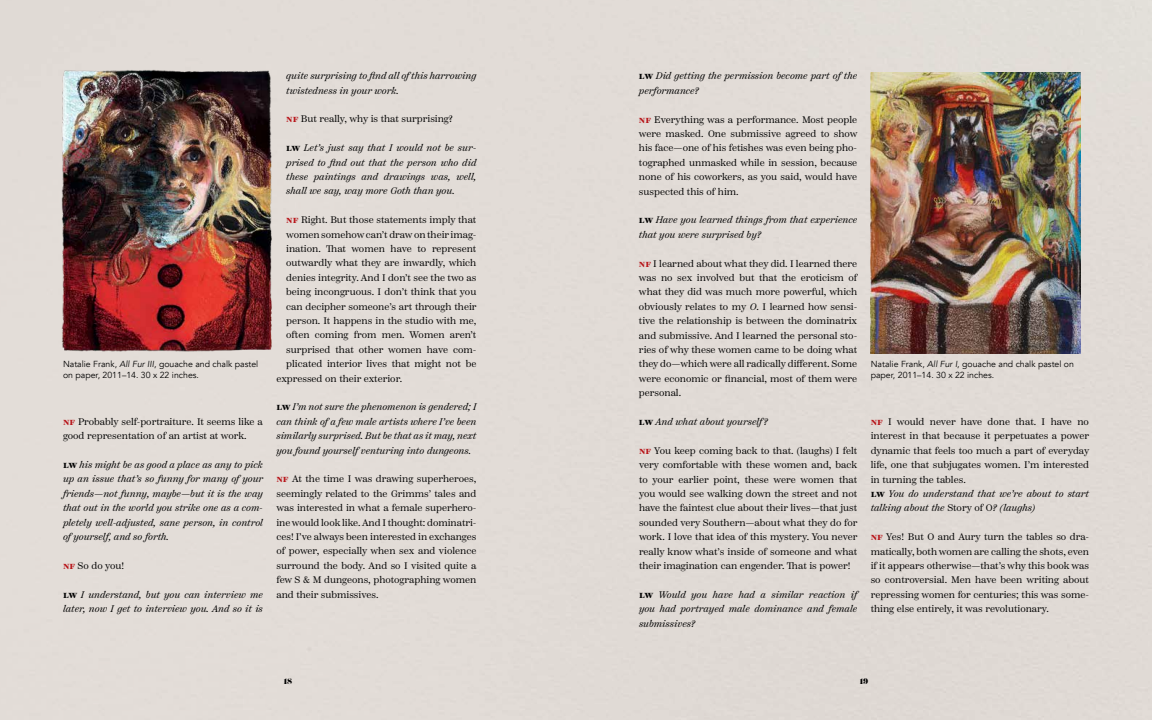
<style>
.page{position:relative;width:1152px;height:720px;background:#e2dcd7}
.page>*{position:absolute;margin:0;border:0;box-sizing:border-box;transform-origin:0 0}
.t1{font:9.5px/14.4px "Scotch Text";color:#000;text-align:justify}
.t2{font:italic 9.5px/14.4px "Scotch Text";color:#000;text-align:justify}
.t3{font:8.8px/11px "Avenir";color:#000}
.t4{font:900 8px "Scotch Display";color:#000}
.s1{font-weight:900;color:#b71318}
.s2{font-weight:900;font-style:normal}
.s3{font-style:italic}
.s4{font-weight:900}
</style>
<div class="page">
<img style="left:61px;top:68px;width:212px;height:286px">
<img style="left:871px;top:72px;width:209px;height:282px">
<p class="t2" style="left:286px;top:69px;width:192px">quite surprising to find all of this harrowing twistedness in your work.</p>
<p class="t1" style="left:286px;top:112px;width:168px"><span class="s1">NF</span> But really, why is that surprising?</p>
<p class="t2" style="left:286px;top:141px;width:192px"><span class="s2">LW</span> Let’s just say that I would not be sur&shy;prised to find out that the person who did these paintings and drawings was, well, shall we say, way more Goth than you.</p>
<p class="t1" style="left:286px;top:213px;width:192px"><span class="s1">NF</span> Right. But those statements imply that</p>
<p class="t1" style="left:286px;top:227px;width:192px">women somehow can’t draw on their imag-</p>
<p class="t1" style="left:286px;top:242px;width:192px">ination. That women have to represent</p>
<p class="t1" style="left:286px;top:256px;width:192px">outwardly what they are inwardly, which</p>
<p class="t1" style="left:286px;top:270px;width:192px">denies integrity. And I don’t see the two as</p>
<p class="t1" style="left:286px;top:285px;width:192px">being incongruous. I don’t think that you</p>
<p class="t1" style="left:286px;top:299px;width:192px">can decipher someone’s art through their</p>
<p class="t1" style="left:286px;top:314px;width:192px">person. It happens in the studio with me,</p>
<p class="t1" style="left:286px;top:328px;width:192px">often coming from men. Women aren’t</p>
<p class="t1" style="left:286px;top:342px;width:192px">surprised that other women have com-</p>
<p class="t1" style="left:286px;top:357px;width:192px">plicated interior lives that might not be</p>
<p class="t1" style="left:276px;top:371px;width:127px">expressed on their exterior.</p>
<p class="t2" style="left:276px;top:400px;width:201px"><span class="s2">LW</span> I’m not sure the phenomenon is gendered; I can think of a few male artists where I’ve been similarly surprised. But be that as it may, next you found yourself venturing into dungeons.</p>
<p class="t1" style="left:276px;top:472px;width:201px"><span class="s1">NF</span> At the time I was drawing superheroes, seemingly related to the Grimms’ tales and was interested in what a female superhero&shy;ine would look like. And I thought: dominatri&shy;ces! I’ve always been interested in exchanges of power, especially when sex and violence surround the body. And so I visited quite a few S &amp; M dungeons, photographing women and their submissives.</p>
<p class="t2" style="left:639px;top:69px;width:220px"><span class="s2">LW</span> Did getting the permission become part of the performance?</p>
<p class="t1" style="left:639px;top:112px;width:220px"><span class="s1">NF</span> Everything was a performance. Most people were masked. One submissive agreed to show his face—one of his fetishes was even being pho&shy;tographed unmasked while in session, because none of his coworkers, as you said, would have suspected this of him.</p>
<p class="t2" style="left:639px;top:213px;width:220px"><span class="s2">LW</span> Have you learned things from that experience that you were surprised by?</p>
<p class="t1" style="left:639px;top:256px;width:220px"><span class="s1">NF</span> I learned about what they did. I learned there was no sex involved but that the eroticism of what they did was much more powerful, which obviously relates to my <span class="s3">O</span>. I learned how sensi&shy;tive the relationship is between the dominatrix and submissive. And I learned the personal sto&shy;ries of why these women came to be doing what they do—which were all radically different. Some were economic or financial, most of them were personal.</p>
<p class="t2" style="left:639px;top:415px;width:130px"><span class="s2">LW</span> And what about yourself?</p>
<p class="t1" style="left:639px;top:443px;width:220px"><span class="s1">NF</span> You keep coming back to that. (laughs) I felt very comfortable with these women and, back to your earlier point, these were women that you would see walking down the street and not have the faintest clue about their lives—that just sounded very Southern—about what they do for work. I love that idea of this mystery. You never really know what’s inside of someone and what their imagination can engender. That is power!</p>
<p class="t2" style="left:639px;top:588px;width:220px"><span class="s2">LW</span> Would you have had a similar reaction if you had portrayed male dominance and female submissives?</p>
<p class="t3" style="left:63px;top:358px;width:197px">Natalie Frank, <span class="s3">All Fur III</span>, gouache and chalk pastel on paper, 2011–14. 30 x 22 inches.</p>
<p class="t3" style="left:871px;top:359px;width:205px">Natalie Frank, <span class="s3">All Fur I</span>, gouache and chalk pastel on paper, 2011–14. 30 x 22 inches.</p>
<p class="t1" style="left:63px;top:414px;width:201px"><span class="s1">NF</span> Probably self-portraiture. It seems like a good representation of an artist at work.</p>
<p class="t2" style="left:63px;top:458px;width:202px"><span class="s2">LW</span> his might be as good a place as any to pick up an issue that’s so funny for many of your friends—not funny, maybe—but it is the way that out in the world you strike one as a com&shy;pletely well-adjusted, sane person, in control of yourself, and so forth.</p>
<p class="t1" style="left:63px;top:558px;width:63px"><span class="s1">NF</span> So do you!</p>
<p class="t2" style="left:63px;top:587px;width:201px"><span class="s2">LW</span> I understand, but you can interview me later, now I get to interview you. And so it is</p>
<p class="t1" style="left:871px;top:415px;width:220px;text-align:left"><span class="s1">NF</span> I would never have done that. I have no interest in that because it perpetuates a power dynamic that feels too much a part of everyday life, one that subjugates women. I’m interested in turning the tables.<br><span class="s4">LW</span> <span class="s3">You do understand that we’re about to start talking about the</span> Story of O<span class="s3">? (laughs)</span></p>
<p class="t1" style="left:871px;top:530px;width:220px"><span class="s1">NF</span> Yes! But O and Aury turn the tables so dra&shy;matically, both women are calling the shots, even if it appears otherwise—that’s why this book was so controversial. Men have been writing about repressing women for centuries; this was some&shy;thing else entirely, it was revolutionary.</p>
<p class="t4" style="left:284px;top:677px;width:10px">18</p>
<p class="t4" style="left:860px;top:677px;width:10px">19</p>
</div>
